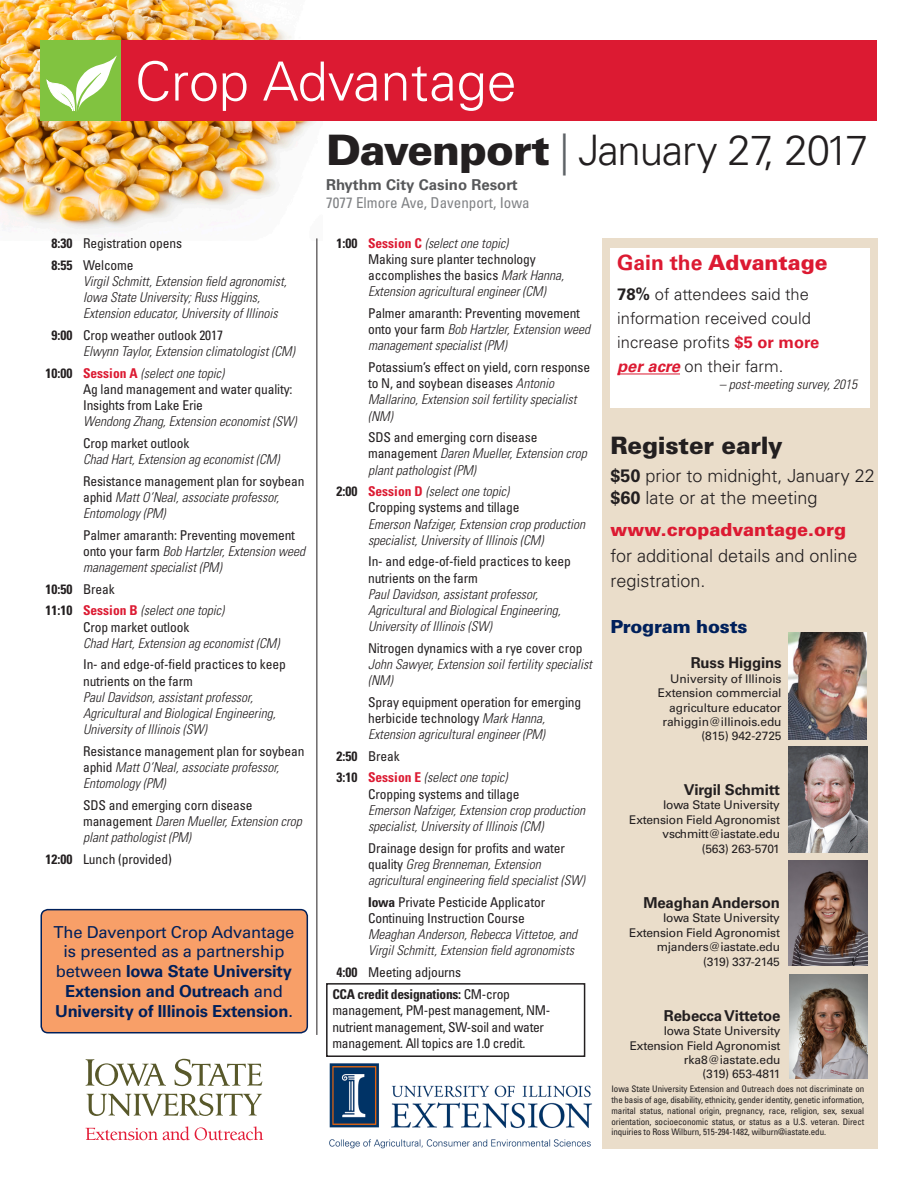
<style>
.page{position:relative;width:918px;height:1188px;background:#fff}
.page>*{position:absolute;margin:0;border:0;box-sizing:border-box;transform-origin:0 0}
.t1{font:300 54px "Univers LT Std";color:#fff}
.t2{font:300 42px "Univers LT Std";letter-spacing:-.025em;color:#231f20}
.t3{font:900 24px "Univers LT Std";letter-spacing:-.01em;color:#231f20}
.t4{font:900 21px "Univers LT Std";color:#dc1a32}
.t5{font:300 18px/21.6px "Univers LT Std";color:#231f20}
.t6{font:900 18px "Univers LT Std";color:#dc1a32}
.t7{font:900 18px "Univers LT Std";letter-spacing:-.01em;color:#00205b}
.t8{font:700 16.5px/19.8px "Univers LT Std";letter-spacing:-.01em;color:#00205b;text-align:center}
.t9{font:300 16.5px/24px "Univers LT Std";color:#231f20}
.t10{font:700 15px "Univers LT Std";letter-spacing:-.01em;color:#231f20}
.t11{font:condensed 15px "Univers LT Std";color:#808285}
.t12{font:700 15px "Univers LT Std";color:#57585a}
.t13{font:italic 300 condensed 13.5px/16.2px "Univers LT Std";color:#231f20}
.t14{font:condensed 13.5px/16.2px "Univers LT Std";letter-spacing:-.01em;color:#231f20}
.t15{font:12px/14.4px "Univers LT Std";letter-spacing:-.02em;color:#231f20;text-align:right}
.t16{font:condensed 9px/10.8px "Univers LT Std";letter-spacing:-.01em;color:#231f20;text-align:justify}
.s1{font-weight:700}
.s2{font-weight:700;font-style:normal}
.s3{font-weight:400;font-style:normal}
.s4{font-weight:700;color:#dc1a32}
.s5{font-weight:300;font-style:italic}
.s6{font-weight:700;font-style:normal;color:#dc1a32}
.s7{font-weight:400}
.s8{font-weight:900}
.s9{color:#5e6367}
.s10{font-weight:700;font-style:italic;color:#dc1a32}
</style>
<div class="page">
<img style="left:0;top:0;width:317px;height:240px">
<div style="left:40px;top:40px;width:838px;height:82px;background:#dc1a32"></div>
<div style="left:40px;top:40px;width:82px;height:82px;background:#81c340"></div>
<svg style="left:47px;top:55px;width:70px;height:57px"></svg>
<div style="left:603px;top:238px;width:275px;height:910px;background:#eaddca"></div>
<hr style="left:317px;top:238px;width:1px;height:797px;background:#231f20">
<img style="left:788px;top:747px;width:79px;height:106px">
<img style="left:788px;top:860px;width:79px;height:106px">
<img style="left:789px;top:974px;width:79px;height:104px">
<div style="left:41px;top:910px;width:266px;height:123px;background:#f89f68;border-radius:7px"></div>
<div style="left:40px;top:909px;width:268px;height:124px;border:2px solid #00205b;border-radius:7px"></div>
<svg style="left:86px;top:1059px;width:80px;height:27px"></svg>
<svg style="left:174px;top:1059px;width:88px;height:28px"></svg>
<svg style="left:87px;top:1093px;width:175px;height:23px"></svg>
<svg style="left:86px;top:1126px;width:177px;height:14px"></svg>
<img style="left:329px;top:1063px;width:263px;height:86px">
<img style="left:788px;top:632px;width:79px;height:107px">
<div style="left:326px;top:983px;width:259px;height:74px;border:2px solid #231f20"></div>
<div style="left:610px;top:248px;width:260px;height:159px;background:#fff"></div>
<hr style="left:617px;top:374px;width:63px;height:1px;background:#dc1a32">
<h1 class="t1" style="left:135px;top:49px;width:383px">Crop Advantage</h1>
<p class="t14" style="left:52px;top:232px;width:132px;line-height:21.6px"><span class="s1">8:30</span> Registration opens<br><span class="s1">8:55</span> Welcome</p>
<p class="t13" style="left:83px;top:273px;width:205px">Virgil Schmitt, Extension field agronomist,<br>Iowa State University; Russ Higgins,<br>Extension educator, University of Illinois</p>
<p class="t13" style="left:83px;top:327px;width:213px;text-indent:-31px"><span class="s2">9:00</span> <span class="s3">Crop weather outlook 2017<br></span>Elwynn Taylor, Extension climatologist (CM)</p>
<p class="t14" style="left:83px;top:365px;width:211px;text-indent:-37px"><span class="s1">10:00</span> <span class="s4">Session A</span> <span class="s5">(select one topic)<br></span>Ag land management and water quality:<br>Insights from Lake Erie</p>
<p class="t13" style="left:83px;top:414px;width:215px">Wendong Zhang, Extension economist (SW)</p>
<p class="t14" style="left:83px;top:435px;width:108px">Crop market outlook</p>
<p class="t13" style="left:83px;top:451px;width:198px">Chad Hart, Extension ag economist (CM)</p>
<p class="t13" style="left:83px;top:473px;width:223px"><span class="s3">Resistance management plan for soybean aphid</span> Matt O’Neal, associate professor,<br>Entomology (PM)</p>
<p class="t13" style="left:83px;top:527px;width:223px"><span class="s3">Palmer amaranth: Preventing movement onto your farm</span> Bob Hartzler, Extension weed management specialist (PM)</p>
<p class="t13" style="left:46px;top:578px;width:180px;line-height:21.6px"><span class="s2">10:50</span> <span class="s3">Break<br></span><span class="s2">11:10</span> <span class="s6">Session B</span> (select one topic)</p>
<p class="t14" style="left:83px;top:619px;width:108px">Crop market outlook</p>
<p class="t13" style="left:83px;top:635px;width:198px">Chad Hart, Extension ag economist (CM)</p>
<p class="t14" style="left:83px;top:656px;width:204px">In- and edge-of-field practices to keep nutrients on the farm</p>
<p class="t13" style="left:83px;top:689px;width:194px">Paul Davidson, assistant professor,<br>Agricultural and Biological Engineering,<br>University of Illinois (SW)</p>
<p class="t13" style="left:83px;top:743px;width:223px"><span class="s3">Resistance management plan for soybean aphid</span> Matt O’Neal, associate professor,<br>Entomology (PM)</p>
<p class="t13" style="left:83px;top:797px;width:220px"><span class="s3">SDS and emerging corn disease management</span> Daren Mueller, Extension crop plant pathologist (PM)</p>
<p class="t14" style="left:46px;top:851px;width:128px"><span class="s1">12:00</span> Lunch (provided)</p>
<p class="t8" style="left:54px;top:922px;width:242px"><span class="s7">The Davenport Crop Advantage is presented as a partnership between</span> Iowa State University<br>Extension and Outreach <span class="s7">and<br></span>University of Illinois Extension<span class="s7">.</span></p>
<h2 class="t2" style="left:326px;top:125px;width:544px"><span class="s8">Davenport</span> <span class="s9">|</span> January 27, 2017</h2>
<p class="t12" style="left:326px;top:176px;width:193px">Rhythm City Casino Resort</p>
<p class="t11" style="left:326px;top:193px;width:205px">7077 Elmore Ave, Davenport, Iowa</p>
<p class="t13" style="left:368px;top:235px;width:198px;text-indent:-31px"><span class="s2">1:00</span> <span class="s6">Session C</span> (select one topic)<br><span class="s3">Making sure planter technology accomplishes the basics</span> Mark Hanna, Extension agricultural engineer (CM)</p>
<p class="t13" style="left:368px;top:305px;width:223px"><span class="s3">Palmer amaranth: Preventing movement onto your farm</span> Bob Hartzler, Extension weed management specialist (PM)</p>
<p class="t14" style="left:368px;top:359px;width:224px">Potassium’s effect on yield, corn response to N, and soybean diseases <span class="s5">Antonio Mallarino, Extension soil fertility specialist (NM)</span></p>
<p class="t13" style="left:368px;top:429px;width:220px"><span class="s3">SDS and emerging corn disease management</span> Daren Mueller, Extension crop plant pathologist (PM)</p>
<p class="t14" style="left:368px;top:483px;width:153px;text-indent:-31px"><span class="s1">2:00</span> <span class="s4">Session D</span> <span class="s5">(select one topic)<br></span>Cropping systems and tillage</p>
<p class="t13" style="left:368px;top:516px;width:219px">Emerson Nafziger, Extension crop production specialist, University of Illinois (CM)</p>
<p class="t14" style="left:368px;top:553px;width:204px">In- and edge-of-field practices to keep nutrients on the farm</p>
<p class="t13" style="left:368px;top:586px;width:194px">Paul Davidson, assistant professor,<br>Agricultural and Biological Engineering,<br>University of Illinois (SW)</p>
<p class="t14" style="left:368px;top:640px;width:216px">Nitrogen dynamics with a rye cover crop</p>
<p class="t13" style="left:368px;top:656px;width:225px">John Sawyer, Extension soil fertility specialist (NM)</p>
<p class="t14" style="left:368px;top:694px;width:215px">Spray equipment operation for emerging herbicide technology <span class="s5">Mark Hanna,<br>Extension agricultural engineer (PM)</span></p>
<p class="t13" style="left:337px;top:745px;width:172px;line-height:21.6px"><span class="s2">2:50</span> <span class="s3">Break<br></span><span class="s2">3:10</span> <span class="s6">Session E</span> (select one topic)</p>
<p class="t14" style="left:368px;top:785px;width:153px">Cropping systems and tillage</p>
<p class="t13" style="left:368px;top:802px;width:219px">Emerson Nafziger, Extension crop production specialist, University of Illinois (CM)</p>
<p class="t13" style="left:368px;top:840px;width:218px"><span class="s3">Drainage design for profits and water quality</span> Greg Brenneman, Extension agricultural engineering field specialist (SW)</p>
<p class="t14" style="left:368px;top:893px;width:179px"><span class="s1">Iowa</span> Private Pesticide Applicator<br>Continuing Instruction Course</p>
<p class="t13" style="left:368px;top:926px;width:211px">Meaghan Anderson, Rebecca Vittetoe, and<br>Virgil Schmitt, Extension field agronomists</p>
<p class="t14" style="left:337px;top:964px;width:126px"><span class="s1">4:00</span> Meeting adjourns</p>
<p class="t14" style="left:332px;top:986px;width:220px"><span class="s1">CCA credit designations:</span> CM-crop management, PM-pest management, NM&shy;nutrient management, SW-soil and water management. All topics are 1.0 credit.</p>
<h3 class="t4" style="left:617px;top:249px;width:212px"><span class="s1">Gain the</span> Advantage</h3>
<p class="t9" style="left:617px;top:282px;width:204px"><span class="s1">78%</span> of attendees said the information received could increase profits <span class="s4">$5 or more </span><span class="s10">per acre</span> on their farm.</p>
<p class="t13" style="left:719px;top:376px;width:140px">– post-meeting survey, 2015</p>
<h3 class="t3" style="left:610px;top:430px;width:174px">Register early</h3>
<h3 class="t5" style="left:610px;top:465px;width:266px"><span class="s1">$50</span> prior to midnight, January 22 <span class="s1">$60</span> late or at the meeting</h3>
<h3 class="t6" style="left:610px;top:518px;width:237px">www.cropadvantage.org</h3>
<h3 class="t5" style="left:610px;top:543px;width:249px;line-height:25.5px">for additional details and online registration.</h3>
<h3 class="t7" style="left:610px;top:615px;width:139px">Program hosts</h3>
<p class="t10" style="left:691px;top:654px;width:92px">Russ Higgins</p>
<p class="t15" style="left:658px;top:671px;width:125px">University of Illinois<br>Extension commercial agriculture educator rahiggin@illinois.edu (815) 942-2725</p>
<p class="t10" style="left:684px;top:781px;width:98px">Virgil Schmitt</p>
<p class="t15" style="left:629px;top:798px;width:152px">Iowa State University<br>Extension Field Agronomist vschmitt@iastate.edu<br>(563) 263-5701</p>
<p class="t10" style="left:643px;top:894px;width:138px">Meaghan Anderson</p>
<p class="t15" style="left:629px;top:911px;width:152px">Iowa State University<br>Extension Field Agronomist mjanders@iastate.edu (319) 337-2145</p>
<p class="t10" style="left:664px;top:1007px;width:118px">Rebecca Vittetoe</p>
<p class="t15" style="left:630px;top:1024px;width:152px">Iowa State University<br>Extension Field Agronomist rka8@iastate.edu<br>(319) 653-4811</p>
<p class="t16" style="left:612px;top:1083px;width:254px">Iowa State University Extension and Outreach does not discriminate on the basis of age, disability, ethnicity, gender identity, genetic information, marital status, national origin, pregnancy, race, religion, sex, sexual orientation, socioeconomic status, or status as a U.S. veteran. Direct inquiries to Ross Wilburn, 515-294-1482, wilburn@iastate.edu.</p>
</div>
